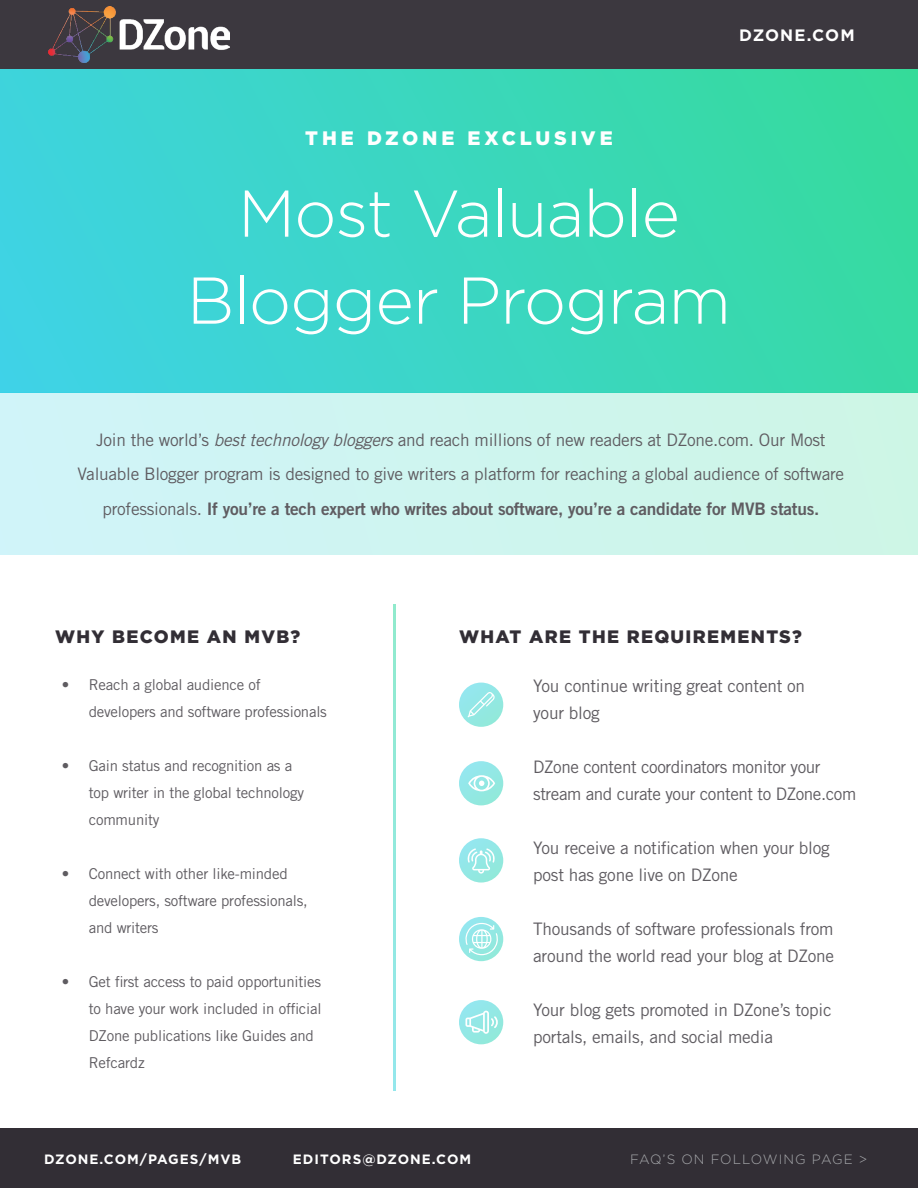
<style>
.page{position:relative;width:918px;height:1188px;background:#fff}
.page>*{position:absolute;margin:0;border:0;box-sizing:border-box;transform-origin:0 0}
.t1{font:300 66px "Gotham";letter-spacing:-.015em;color:#fff}
.t2{font:900 19.5px "Gotham";letter-spacing:.2em;color:#fff}
.t3{font:900 18px "Gotham";letter-spacing:.075em;color:#322e35}
.t4{font:17.25px/27px "Trade Gothic LT Std";letter-spacing:-.015em;color:#5f5c61}
.t5{font:700 16.5px "Gotham";letter-spacing:.065em;color:#fff}
.t6{font:15px/27px "Trade Gothic LT Std";letter-spacing:-.015em;color:#5f5c61}
.t7{font:700 13.5px "Gotham";letter-spacing:.075em;color:#fff}
.t8{font:300 13.5px "Gotham";letter-spacing:.065em;color:#a7a9ac}
.s1{font-style:italic}
.s2{font-family:"Trade Gothic LT Std Bd 2"}
</style>
<div class="page">
<div style="left:0;top:392px;width:918px;height:162px;background:#cff5ef"></div>
<svg style="left:393px;top:604px;width:2px;height:486px"></svg>
<div style="left:0;top:68px;width:918px;height:324px;background:linear-gradient(to right,#3fd3e2,#36da9f)"></div>
<div style="left:0;top:0;width:918px;height:68px;background:#3c383f"></div>
<img style="left:49px;top:7px;width:181px;height:56px">
<div style="left:0;top:1129px;width:918px;height:59px;background:#322e35"></div>
<div style="left:459px;top:683px;width:44px;height:44px;background:#93e8e5;border-radius:50%"></div>
<div style="left:459px;top:917px;width:44px;height:44px;background:#93e8e3;border-radius:50%"></div>
<div style="left:459px;top:761px;width:44px;height:44px;background:#93e8e5;border-radius:50%"></div>
<svg style="left:459px;top:1000px;width:44px;height:44px"></svg>
<div style="left:459px;top:838px;width:44px;height:45px;background:#93e8e6;border-radius:50%"></div>
<svg style="left:468px;top:692px;width:27px;height:25px"></svg>
<svg style="left:468px;top:775px;width:27px;height:16px"></svg>
<svg style="left:465px;top:921px;width:33px;height:34px"></svg>
<svg style="left:467px;top:848px;width:28px;height:26px"></svg>
<svg style="left:465px;top:1011px;width:34px;height:23px"></svg>
<p class="t5" style="left:739px;top:24px;width:117px">DZONE.COM</p>
<p class="t2" style="left:305px;top:124px;width:309px">THE DZONE EXCLUSIVE</p>
<p class="t1" style="left:238px;top:172px;width:444px">Most Valuable</p>
<p class="t1" style="left:187px;top:259px;width:546px">Blogger Program</p>
<p class="t4" style="left:78px;top:422px;width:768px;line-height:34.5px;text-align:center">Join the world’s <span class="s1">best technology bloggers</span> and reach millions of new readers at DZone.com. Our Most<br>Valuable Blogger program is designed to give writers a platform for reaching a global audience of software professionals. <span class="s2">If you’re a tech expert who writes about software, you’re a candidate for MVB status.</span></p>
<p class="t3" style="left:55px;top:624px;width:247px">WHY BECOME AN MVB?</p>
<p class="t6" style="left:89px;top:671px;width:240px;text-indent:-27px">• Reach a global audience of developers and software professionals</p>
<p class="t6" style="left:89px;top:752px;width:217px;text-indent:-27px">• Gain status and recognition as a top writer in the global technology community</p>
<p class="t6" style="left:89px;top:860px;width:220px;text-indent:-27px">• Connect with other like-minded developers, software professionals, and writers</p>
<p class="t6" style="left:89px;top:968px;width:234px;text-indent:-27px">• Get first access to paid opportunities to have your work included in official<br>DZone publications like Guides and<br>Refcardz</p>
<p class="t3" style="left:459px;top:624px;width:344px">WHAT ARE THE REQUIREMENTS?</p>
<p class="t4" style="left:533px;top:672px;width:273px">You continue writing great content on your blog</p>
<p class="t4" style="left:533px;top:753px;width:325px">DZone content coordinators monitor your stream and curate your content to DZone.com</p>
<p class="t4" style="left:533px;top:834px;width:298px">You receive a notification when your blog post has gone live on DZone</p>
<p class="t4" style="left:533px;top:915px;width:302px">Thousands of software professionals from around the world read your blog at DZone</p>
<p class="t4" style="left:533px;top:996px;width:300px">Your blog gets promoted in DZone’s topic portals, emails, and social media</p>
<p class="t7" style="left:44px;top:1150px;width:199px">DZONE.COM/PAGES/MVB</p>
<p class="t7" style="left:293px;top:1150px;width:180px">EDITORS@DZONE.COM</p>
<p class="t8" style="left:630px;top:1150px;width:239px">FAQ’S ON FOLLOWING PAGE &gt;</p>
</div>
